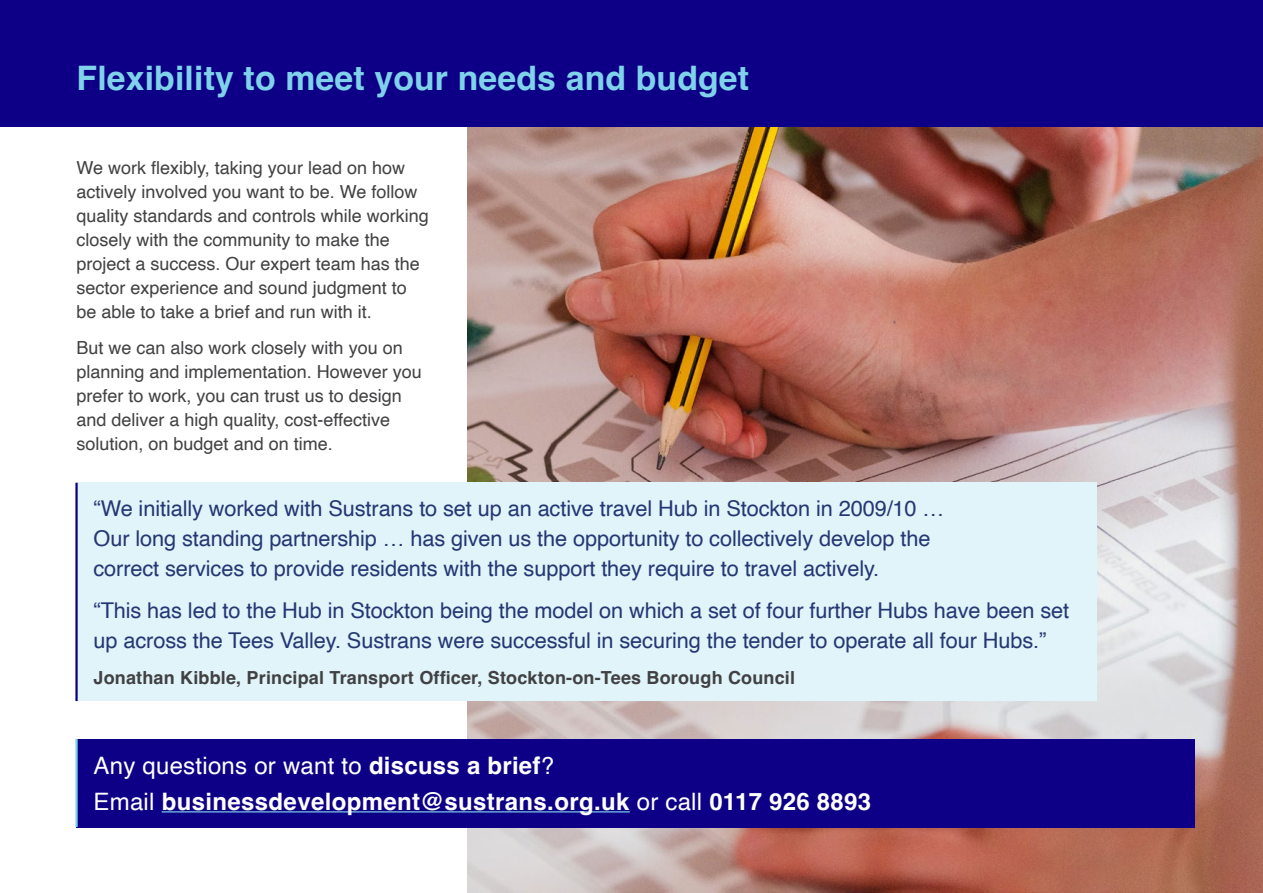
<style>
.page{position:relative;width:1263px;height:893px;background:#fff}
.page>*{position:absolute;margin:0;border:0;box-sizing:border-box;transform-origin:0 0}
.Section_heading{font:700 33.75px "Helvetica";letter-spacing:.005em;color:#7fd2ea}
.Work_with_us{font:700 24px "Helvetica";letter-spacing:.015em;color:#fff}
.Work_with_us-2{font:24px "Helvetica";letter-spacing:.01em;color:#fff}
.Pull_quote{font:21.75px/30px "Helvetica";letter-spacing:-.005em;color:#253773}
.Body_text{font:18px/24px "Helvetica";color:#414042}
.t1{font:700 18px "Helvetica";letter-spacing:.01em;color:#414042}
.s1{font-weight:700}
.s2{font-weight:400}
</style>
<div class="page">
<img style="left:468px;top:126px;width:795px;height:767px">
<div style="left:0;top:0;width:1263px;height:126px;background:#0d0086"></div>
<div style="left:77px;top:483px;width:1020px;height:218px;background:#e0f4fa"></div>
<hr style="left:75px;top:483px;width:3px;height:218px;background:#0d0086">
<div style="left:77px;top:739px;width:1118px;height:88px;background:#0d0086"></div>
<hr style="left:75px;top:739px;width:3px;height:88px;background:#7fd2ea">
<hr style="left:162px;top:811px;width:468px;height:1px;background:#7fd2ea">
<h2 class="Section_heading" style="left:77px;top:58px;width:674px">Flexibility to meet your needs and budget</h2>
<p class="Body_text" style="left:77px;top:156px;width:354px">We work flexibly, taking your lead on how actively involved you want to be. We follow quality standards and controls while working closely with the community to make the project a success. Our expert team has the sector experience and sound judgment to be able to take a brief and run with it.</p>
<p class="Body_text" style="left:77px;top:336px;width:347px">But we can also work closely with you on planning and implementation. However you prefer to work, you can trust us to design and deliver a high quality, cost-effective solution, on budget and on time.</p>
<p class="Pull_quote" style="left:94px;top:494px;width:852px">“We initially worked with Sustrans to set up an active travel Hub in Stockton in 2009/10 …<br>Our long standing partnership … has given us the opportunity to collectively develop the correct services to provide residents with the support they require to travel actively.</p>
<p class="Pull_quote" style="left:94px;top:596px;width:977px">“This has led to the Hub in Stockton being the model on which a set of four further Hubs have been set up across the Tees Valley. Sustrans were successful in securing the tender to operate all four Hubs.”</p>
<p class="t1" style="left:94px;top:667px;width:703px">Jonathan Kibble, Principal Transport Officer, Stockton-on-Tees Borough Council</p>
<p class="Work_with_us-2" style="left:94px;top:747px;width:462px">Any questions or want to <span class="s1">discuss a brief</span>?</p>
<p class="Work_with_us" style="left:94px;top:787px;width:779px"><span class="s2">Email</span> businessdevelopment@sustrans.org.uk <span class="s2">or call</span> 0117 926 8893</p>
</div>
